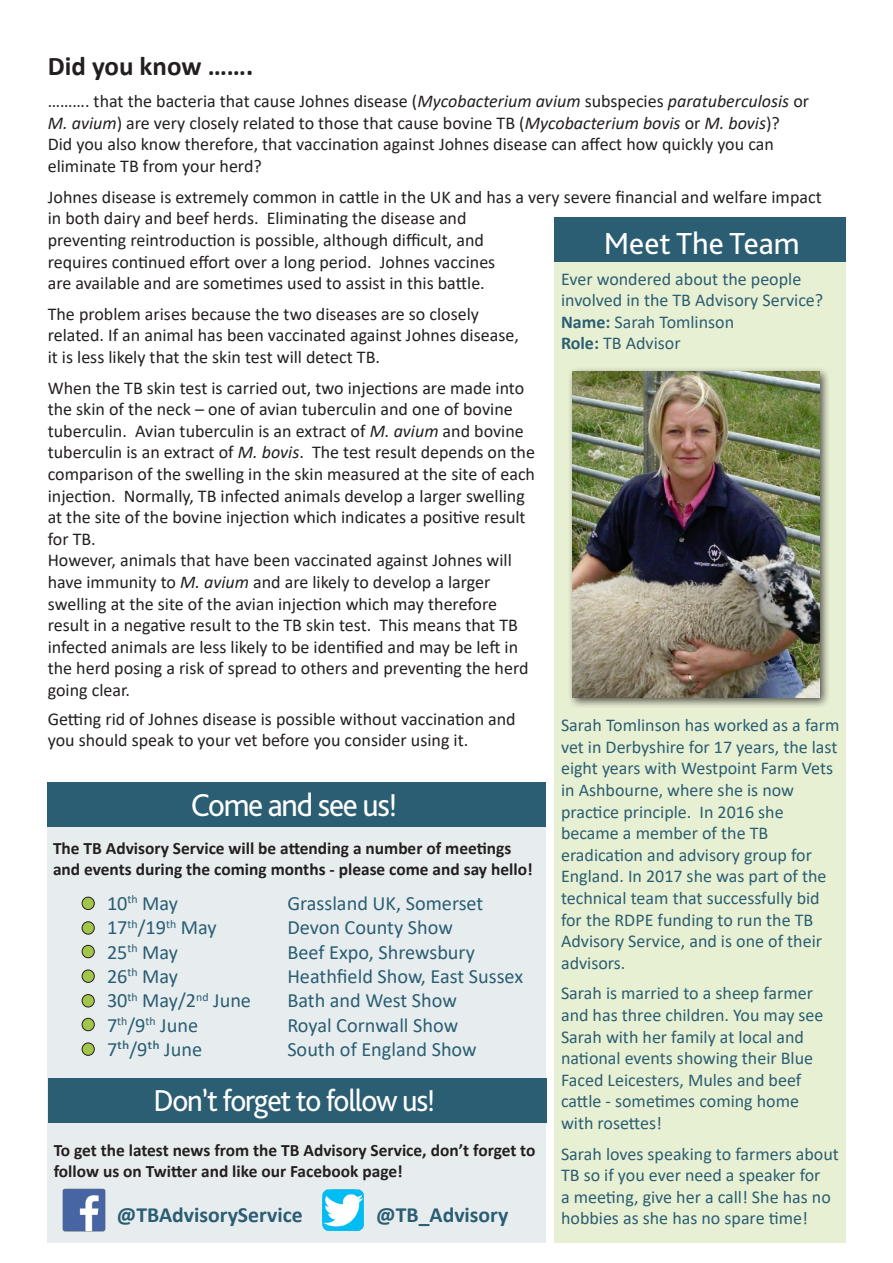
<style>
.page{position:relative;width:893px;height:1263px;background:#fff}
.page>*{position:absolute;margin:0;border:0;box-sizing:border-box;transform-origin:0 0}
.t1{font:33.15px "Bliss Pro";letter-spacing:-.04em;color:#fff;scale:.96 1}
.t2{font:31.8px "Bliss 2";color:#fff}
.t3{font:31.65px "Bliss Pro";letter-spacing:-.04em;color:#fff;scale:.96 1}
.t4{font:700 27px "Calibri";color:#231f20}
.t5{font:700 21.75px "Calibri";color:#2b5e72}
.t6{font:20.25px "Calibri";color:#2b5e72}
.t7{font:18px/21.6px "Calibri";color:#231f20}
.t8{font:18px/21.6px "Calibri";color:#2b5e72}
.t9{font:700 17.4px/20.9px "Calibri";color:#231f20}
.s1{font-style:italic}
.s2{font-weight:700}
</style>
<div class="page">
<div style="left:554px;top:261px;width:291px;height:982px;background:#e8f0d3"></div>
<div style="left:48px;top:825px;width:498px;height:418px;background:#e7edef"></div>
<div style="left:48px;top:782px;width:498px;height:44px;background:#2b5e72"></div>
<div style="left:82px;top:897px;width:12px;height:12px;background:#a2c54a;border-radius:50%"></div>
<div style="left:82px;top:897px;width:13px;height:13px;border:1px solid #231f20;border-radius:50%"></div>
<div style="left:82px;top:922px;width:12px;height:12px;background:#a2c54a;border-radius:50%"></div>
<div style="left:82px;top:921px;width:13px;height:13px;border:1px solid #231f20;border-radius:50%"></div>
<div style="left:82px;top:945px;width:12px;height:13px;background:#a2c54a;border-radius:50%"></div>
<div style="left:82px;top:945px;width:13px;height:13px;border:1px solid #231f20;border-radius:50%"></div>
<div style="left:82px;top:970px;width:12px;height:12px;background:#a2c54a;border-radius:50%"></div>
<div style="left:82px;top:969px;width:13px;height:14px;border:1px solid #231f20;border-radius:50%"></div>
<div style="left:82px;top:994px;width:12px;height:13px;background:#a2c54a;border-radius:50%"></div>
<div style="left:82px;top:994px;width:13px;height:13px;border:1px solid #231f20;border-radius:50%"></div>
<div style="left:554px;top:217px;width:291px;height:44px;background:#2b5e72"></div>
<div style="left:82px;top:1018px;width:12px;height:13px;background:#a2c54a;border-radius:50%"></div>
<div style="left:82px;top:1018px;width:13px;height:13px;border:1px solid #231f20;border-radius:50%"></div>
<div style="left:82px;top:1043px;width:12px;height:12px;background:#a2c54a;border-radius:50%"></div>
<div style="left:82px;top:1042px;width:13px;height:14px;border:1px solid #231f20;border-radius:50%"></div>
<div style="left:568px;top:366px;width:263px;height:342px;background:#231f20;opacity:.75"></div>
<img style="left:573px;top:372px;width:247px;height:325px">
<div style="left:48px;top:1079px;width:499px;height:44px;background:#2b5e72"></div>
<img style="left:62px;top:1188px;width:44px;height:44px">
<img style="left:322px;top:1189px;width:42px;height:42px">
<p class="t4" style="left:48px;top:47px;width:207px">Did you know …….</p>
<p class="t7" style="left:48px;top:90px;width:763px">………. that the bacteria that cause Johnes disease (<span class="s1">Mycobacterium avium</span> subspecies <span class="s1">paratuberculosis</span> or</p>
<p class="t7" style="left:48px;top:112px;width:734px"><span class="s1">M. avium</span>) are very closely related to those that cause bovine TB (<span class="s1">Mycobacterium bovis</span> or <span class="s1">M. bovis</span>)?</p>
<p class="t7" style="left:48px;top:133px;width:728px">Did you also know therefore, that vaccination against Johnes disease can affect how quickly you can</p>
<p class="t7" style="left:48px;top:155px;width:216px">eliminate TB from your herd?</p>
<p class="t7" style="left:48px;top:185px;width:775px">Johnes disease is extremely common in cattle in the UK and has a very severe financial and welfare impact in both dairy and beef herds. Eliminating the disease and</p>
<p class="t7" style="left:48px;top:229px;width:438px">preventing reintroduction is possible, although difficult, and</p>
<p class="t7" style="left:48px;top:250px;width:449px">requires continued effort over a long period. Johnes vaccines</p>
<p class="t7" style="left:48px;top:272px;width:439px">are available and are sometimes used to assist in this battle.</p>
<p class="t7" style="left:48px;top:302px;width:433px">The problem arises because the two diseases are so closely</p>
<p class="t7" style="left:48px;top:324px;width:473px">related. If an animal has been vaccinated against Johnes disease,</p>
<p class="t7" style="left:48px;top:346px;width:334px">it is less likely that the skin test will detect TB.</p>
<p class="t7" style="left:48px;top:376px;width:489px">When the TB skin test is carried out, two injections are made into the skin of the neck – one of avian tuberculin and one of bovine tuberculin. Avian tuberculin is an extract of <span class="s1">M. avium</span> and bovine tuberculin is an extract of <span class="s1">M. bovis</span>. The test result depends on the comparison of the swelling in the skin measured at the site of each injection. Normally, TB infected animals develop a larger swelling at the site of the bovine injection which indicates a positive result for TB.</p>
<p class="t7" style="left:48px;top:549px;width:465px">However, animals that have been vaccinated against Johnes will have immunity to <span class="s1">M. avium</span> and are likely to develop a larger</p>
<p class="t7" style="left:48px;top:592px;width:482px">swelling at the site of the avian injection which may therefore result in a negative result to the TB skin test. This means that TB infected animals are less likely to be identified and may be left in the herd posing a risk of spread to others and preventing the herd going clear.</p>
<p class="t7" style="left:48px;top:707px;width:469px">Getting rid of Johnes disease is possible without vaccination and you should speak to your vet before you consider using it.</p>
<p class="t2" style="left:604px;top:224px;width:197px">Meet The Team</p>
<p class="t8" style="left:561px;top:267px;width:242px">Ever wondered about the people</p>
<p class="t8" style="left:561px;top:289px;width:264px">involved in the TB Advisory Service?</p>
<p class="t8" style="left:561px;top:311px;width:175px"><span class="s2">Name:</span> Sarah Tomlinson</p>
<p class="t8" style="left:561px;top:332px;width:121px"><span class="s2">Role:</span> TB Advisor</p>
<p class="t8" style="left:561px;top:714px;width:280px">Sarah Tomlinson has worked as a farm vet in Derbyshire for 17 years, the last eight years with Westpoint Farm Vets in Ashbourne, where she is now</p>
<p class="t8" style="left:561px;top:800px;width:224px">practice principle. In 2016 she</p>
<p class="t8" style="left:561px;top:822px;width:209px">became a member of the TB</p>
<p class="t8" style="left:561px;top:843px;width:267px">eradication and advisory group for<br>England. In 2017 she was part of the technical team that successfully bid for the RDPE funding to run the TB<br>Advisory Service, and is one of their advisors.</p>
<p class="t8" style="left:561px;top:982px;width:264px">Sarah is married to a sheep farmer and has three children. You may see<br>Sarah with her family at local and</p>
<p class="t8" style="left:561px;top:1047px;width:254px">national events showing their Blue<br>Faced Leicesters, Mules and beef</p>
<p class="t8" style="left:561px;top:1090px;width:240px">cattle - sometimes coming home</p>
<p class="t8" style="left:561px;top:1112px;width:103px">with rosettes!</p>
<p class="t8" style="left:561px;top:1142px;width:279px">Sarah loves speaking to farmers about TB so if you ever need a speaker for<br>a meeting, give her a call! She has no hobbies as she has no spare time!</p>
<p class="t1" style="left:191px;top:784px;width:217px">Come and see us!</p>
<p class="t9" style="left:53px;top:838px;width:481px">The TB Advisory Service will be attending a number of meetings and events during the coming months - please come and say hello!</p>
<p class="t6" style="left:107px;top:889px;width:73px">10<sup>th</sup> May</p>
<p class="t6" style="left:287px;top:889px;width:198px">Grassland UK, Somerset</p>
<p class="t6" style="left:107px;top:913px;width:111px">17<sup>th</sup>/19<sup>th</sup> May</p>
<p class="t6" style="left:287px;top:913px;width:167px">Devon County Show</p>
<p class="t6" style="left:107px;top:938px;width:73px">25<sup>th</sup> May</p>
<p class="t6" style="left:287px;top:938px;width:189px">Beef Expo, Shrewsbury</p>
<p class="t6" style="left:107px;top:962px;width:73px">26<sup>th</sup> May</p>
<p class="t6" style="left:287px;top:962px;width:237px">Heathfield Show, East Sussex</p>
<p class="t6" style="left:107px;top:986px;width:146px">30<sup>th</sup> May/2<sup>nd</sup> June</p>
<p class="t6" style="left:287px;top:986px;width:171px">Bath and West Show</p>
<p class="t6" style="left:107px;top:1011px;width:93px">7<sup>th</sup>/9<sup>th</sup> June</p>
<p class="t6" style="left:287px;top:1011px;width:172px">Royal Cornwall Show</p>
<p class="t6" style="left:107px;top:1035px;width:97px">7th/9th June</p>
<p class="t6" style="left:287px;top:1035px;width:191px">South of England Show</p>
<p class="t3" style="left:153px;top:1081px;width:295px">Don’t forget to follow us!</p>
<p class="t9" style="left:54px;top:1140px;width:483px">To get the latest news from the TB Advisory Service, don’t forget to follow us on Twitter and like our Facebook page!</p>
<p class="t5" style="left:117px;top:1200px;width:187px">@TBAdvisoryService</p>
<p class="t5" style="left:376px;top:1200px;width:134px">@TB_Advisory</p>
</div>
